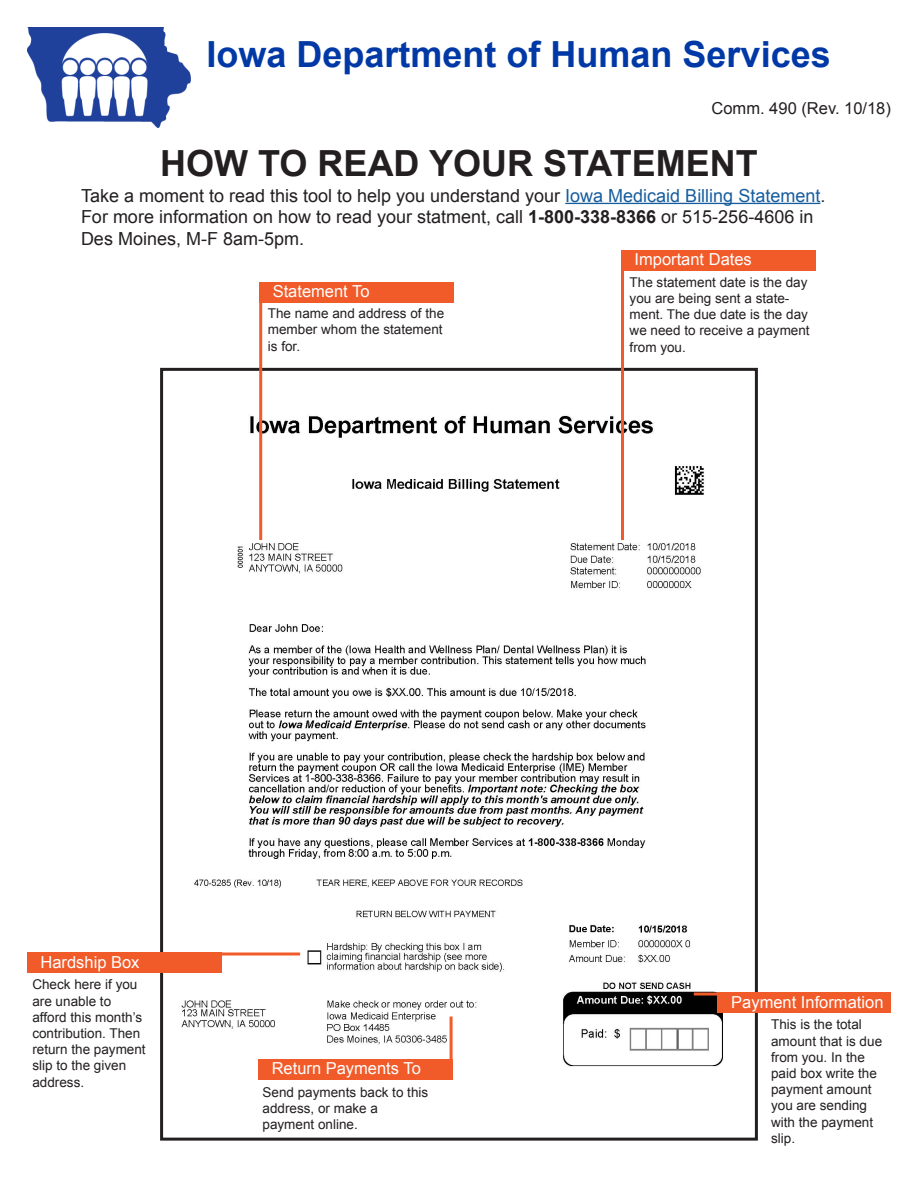
<style>
.page{position:relative;width:918px;height:1188px;background:#fff}
.page>*{position:absolute;margin:0;border:0;box-sizing:border-box;transform-origin:0 0}
.t1{font:700 36px "Arial";color:#0039a6}
.t2{font:700 36px "Arial";color:#231f20}
.t3{font:18px/21.6px "Arial";color:#231f20}
.t4{font:16.5px "Arial";color:#fff}
.t5{font:16.5px "Arial";color:#231f20}
.t6{font:13.5px/16.2px "Arial";color:#231f20}
.s1{color:#175d9e}
.s2{font-weight:700}
</style>
<div class="page">
<img style="left:27px;top:27px;width:163px;height:100px">
<img style="left:181px;top:372px;width:573px;height:695px">
<div style="left:160px;top:368px;width:598px;height:773px;border:3px solid #231f20"></div>
<hr style="left:565px;top:203px;width:255px;height:1px;background:#175d9e">
<div style="left:259px;top:282px;width:195px;height:21px;background:#f15a29"></div>
<hr style="left:259px;top:303px;width:3px;height:237px;background:#f15a29">
<div style="left:621px;top:250px;width:194px;height:21px;background:#f15a29"></div>
<hr style="left:621px;top:269px;width:3px;height:271px;background:#f15a29">
<div style="left:27px;top:952px;width:194px;height:21px;background:#f15a29"></div>
<svg style="left:221px;top:952px;width:79px;height:4px"></svg>
<div style="left:258px;top:1059px;width:195px;height:21px;background:#f15a29"></div>
<hr style="left:450px;top:1017px;width:3px;height:62px;background:#f15a29">
<div style="left:718px;top:993px;width:173px;height:20px;background:#f15a29"></div>
<hr style="left:694px;top:993px;width:33px;height:3px;background:#f15a29">
<p class="t1" style="left:207px;top:31px;width:626px">Iowa Department of Human Services</p>
<p class="t5" style="left:712px;top:97px;width:181px">Comm. 490 (Rev. 10/18)</p>
<p class="t2" style="left:160px;top:140px;width:599px">HOW TO READ YOUR STATEMENT</p>
<p class="t3" style="left:81px;top:185px;width:746px">Take a moment to read this tool to help you understand your <span class="s1">Iowa Medicaid Billing Statement</span>.<br>For more information on how to read your statment, call <span class="s2">1-800-338-8366</span> or 515-256-4606 in<br>Des Moines, M-F 8am-5pm.</p>
<p class="t4" style="left:273px;top:280px;width:98px">Statement To</p>
<p class="t6" style="left:268px;top:306px;width:178px;text-align:justify">The name and address of the member whom the statement is for.</p>
<p class="t4" style="left:634px;top:249px;width:119px">Important Dates</p>
<p class="t6" style="left:630px;top:274px;width:182px">The statement date is the day you are being sent a state&shy;ment. The due date is the day we need to receive a payment from you.</p>
<p class="t4" style="left:40px;top:951px;width:101px">Hardship Box</p>
<p class="t6" style="left:32px;top:977px;width:115px">Check here if you are unable to afford this month’s contribution. Then return the payment slip to the given address.</p>
<p class="t4" style="left:272px;top:1057px;width:151px">Return Payments To</p>
<p class="t6" style="left:262px;top:1084px;width:167px">Send payments back to this address, or make a payment online.</p>
<p class="t4" style="left:731px;top:991px;width:154px">Payment Information</p>
<p class="t6" style="left:771px;top:1017px;width:113px">This is the total amount that is due from you. In the paid box write the payment amount you are sending with the payment slip.</p>
</div>
